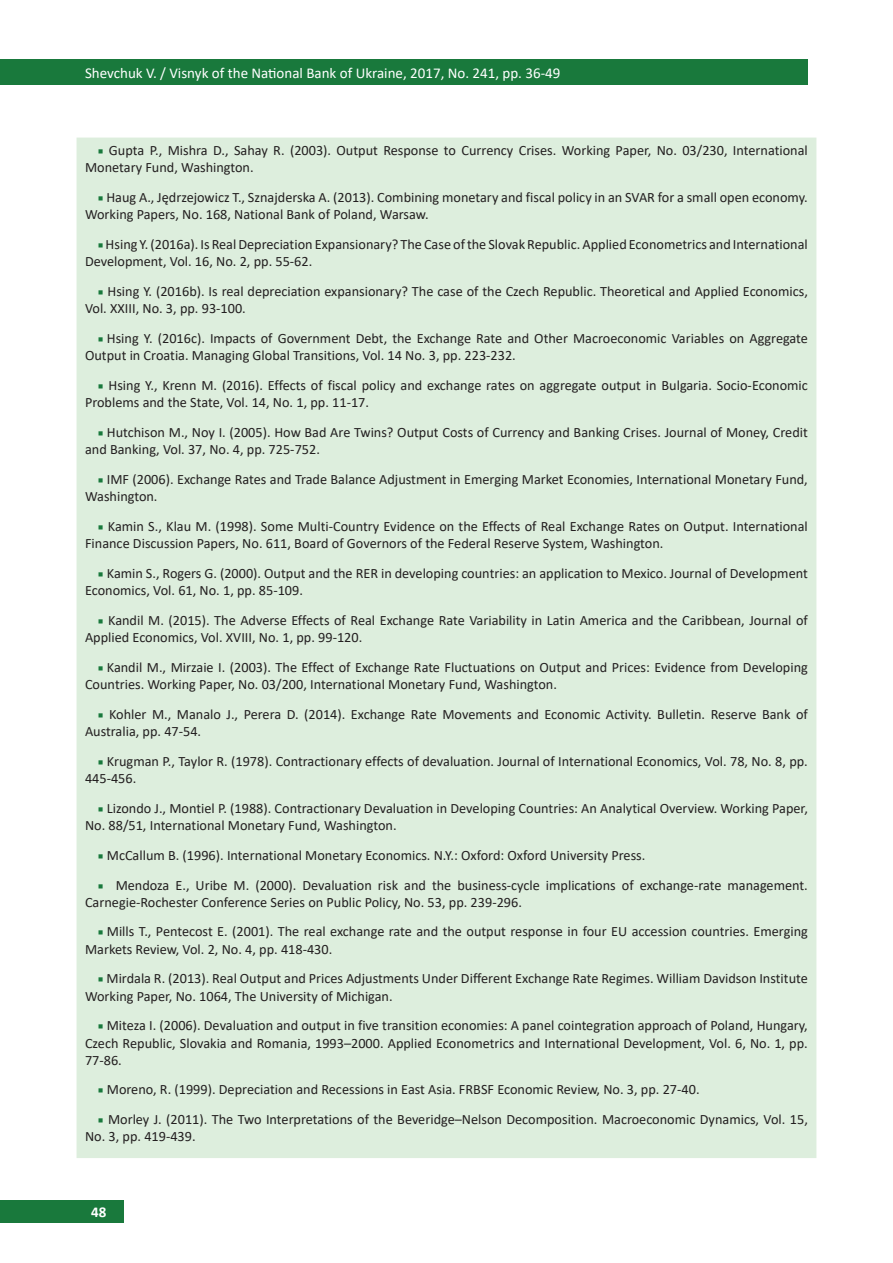
<style>
.page{position:relative;width:893px;height:1263px;background:#fff}
.page>*{position:absolute;margin:0;border:0;box-sizing:border-box;transform-origin:0 0}
.t1{font:15px "Calibri";color:#fff}
.t2{font:700 15px "Calibri";color:#fff}
.t3{font:14.25px/17.1px "Calibri";color:#231f20}
.s1{font-family:"Minion Pro";color:#19793c}
</style>
<div class="page">
<div style="left:0;top:1200px;width:123px;height:23px;background:#19793c"></div>
<div style="left:0;top:60px;width:808px;height:25px;background:#19793c"></div>
<div style="left:77px;top:138px;width:739px;height:1020px;background:#ded"></div>
<p class="t1" style="left:85px;top:63px;width:477px">Shevchuk V. / Visnyk of the National Bank of Ukraine, 2017, No. 241, pp. 36-49</p>
<p class="t3" style="left:85px;top:142px;width:724px;text-indent:13px"><span class="s1">■</span> Gupta P., Mishra D., Sahay R. (2003). Output Response to Currency Crises. Working Paper, No. 03/230, International<br>Monetary Fund, Washington.</p>
<p class="t3" style="left:85px;top:189px;width:724px;text-indent:13px"><span class="s1">■</span> Haug A., Jędrzejowicz T., Sznajderska A. (2013). Combining monetary and fiscal policy in an SVAR for a small open economy.<br>Working Papers, No. 168, National Bank of Poland, Warsaw.</p>
<p class="t3" style="left:85px;top:236px;width:724px;text-indent:13px"><span class="s1">■</span> Hsing Y. (2016a). Is Real Depreciation Expansionary? The Case of the Slovak Republic. Applied Econometrics and International<br>Development, Vol. 16, No. 2, pp. 55-62.</p>
<p class="t3" style="left:85px;top:282px;width:724px;text-indent:13px"><span class="s1">■</span> Hsing Y. (2016b). Is real depreciation expansionary? The case of the Czech Republic. Theoretical and Applied Economics,<br>Vol. XXIII, No. 3, pp. 93-100.</p>
<p class="t3" style="left:85px;top:329px;width:724px;text-indent:13px"><span class="s1">■</span> Hsing Y. (2016c). Impacts of Government Debt, the Exchange Rate and Other Macroeconomic Variables on Aggregate<br>Output in Croatia. Managing Global Transitions, Vol. 14 No. 3, pp. 223-232.</p>
<p class="t3" style="left:85px;top:376px;width:724px;text-indent:13px"><span class="s1">■</span> Hsing Y., Krenn M. (2016). Effects of fiscal policy and exchange rates on aggregate output in Bulgaria. Socio-Economic<br>Problems and the State, Vol. 14, No. 1, pp. 11-17.</p>
<p class="t3" style="left:85px;top:423px;width:724px;text-indent:13px"><span class="s1">■</span> Hutchison M., Noy I. (2005). How Bad Are Twins? Output Costs of Currency and Banking Crises. Journal of Money, Credit and Banking, Vol. 37, No. 4, pp. 725-752.</p>
<p class="t3" style="left:85px;top:470px;width:724px;text-indent:13px"><span class="s1">■</span> IMF (2006). Exchange Rates and Trade Balance Adjustment in Emerging Market Economies, International Monetary Fund,<br>Washington.</p>
<p class="t3" style="left:85px;top:517px;width:724px;text-indent:13px"><span class="s1">■</span> Kamin S., Klau M. (1998). Some Multi-Country Evidence on the Effects of Real Exchange Rates on Output. International<br>Finance Discussion Papers, No. 611, Board of Governors of the Federal Reserve System, Washington.</p>
<p class="t3" style="left:85px;top:564px;width:724px;text-indent:13px"><span class="s1">■</span> Kamin S., Rogers G. (2000). Output and the RER in developing countries: an application to Mexico. Journal of Development<br>Economics, Vol. 61, No. 1, pp. 85-109.</p>
<p class="t3" style="left:85px;top:611px;width:724px;text-indent:13px"><span class="s1">■</span> Kandil M. (2015). The Adverse Effects of Real Exchange Rate Variability in Latin America and the Caribbean, Journal of<br>Applied Economics, Vol. XVIII, No. 1, pp. 99-120.</p>
<p class="t3" style="left:85px;top:658px;width:724px;text-indent:13px"><span class="s1">■</span> Kandil M., Mirzaie I. (2003). The Effect of Exchange Rate Fluctuations on Output and Prices: Evidence from Developing<br>Countries. Working Paper, No. 03/200, International Monetary Fund, Washington.</p>
<p class="t3" style="left:85px;top:705px;width:724px;text-indent:13px"><span class="s1">■</span> Kohler M., Manalo J., Perera D. (2014). Exchange Rate Movements and Economic Activity. Bulletin. Reserve Bank of<br>Australia, pp. 47-54.</p>
<p class="t3" style="left:85px;top:752px;width:724px;text-indent:13px"><span class="s1">■</span> Krugman P., Taylor R. (1978). Contractionary effects of devaluation. Journal of International Economics, Vol. 78, No. 8, рр.<br>445-456.</p>
<p class="t3" style="left:85px;top:799px;width:724px;text-indent:13px"><span class="s1">■</span> Lizondo J., Montiel P. (1988). Contractionary Devaluation in Developing Countries: An Analytical Overview. Working Paper,<br>No. 88/51, International Monetary Fund, Washington.</p>
<p class="t3" style="left:98px;top:846px;width:549px"><span class="s1">■</span> McCallum B. (1996). International Monetary Economics. N.Y.: Oxford: Oxford University Press.</p>
<p class="t3" style="left:85px;top:876px;width:724px;text-indent:13px"><span class="s1">■</span> Mendoza E., Uribe M. (2000). Devaluation risk and the business-cycle implications of exchange-rate management.<br>Carnegie-Rochester Conference Series on Public Policy, No. 53, pp. 239-296.</p>
<p class="t3" style="left:85px;top:923px;width:724px;text-indent:13px"><span class="s1">■</span> Mills T., Pentecost E. (2001). The real exchange rate and the output response in four EU accession countries. Emerging<br>Markets Review, Vol. 2, No. 4, pp. 418-430.</p>
<p class="t3" style="left:85px;top:970px;width:724px;text-indent:13px"><span class="s1">■</span> Mirdala R. (2013). Real Output and Prices Adjustments Under Different Exchange Rate Regimes. William Davidson Institute<br>Working Paper, No. 1064, The University of Michigan.</p>
<p class="t3" style="left:85px;top:1017px;width:724px;text-align:justify;text-indent:13px"><span class="s1">■</span> Miteza I. (2006). Devaluation and output in five transition economies: A panel cointegration approach of Poland, Hungary, Czech Republic, Slovakia and Romania, 1993–2000. Applied Econometrics and International Development, Vol. 6, No. 1, pp.<br>77-86.</p>
<p class="t3" style="left:98px;top:1081px;width:603px"><span class="s1">■</span> Moreno, R. (1999). Depreciation and Recessions in East Asia. FRBSF Economic Review, No. 3, pp. 27-40.</p>
<p class="t3" style="left:85px;top:1111px;width:724px;text-indent:13px"><span class="s1">■</span> Morley J. (2011). The Two Interpretations of the Beveridge–Nelson Decomposition. Macroeconomic Dynamics, Vol. 15,<br>No. 3, pp. 419-439.</p>
<p class="t2" style="left:91px;top:1201px;width:17px">48</p>
</div>
